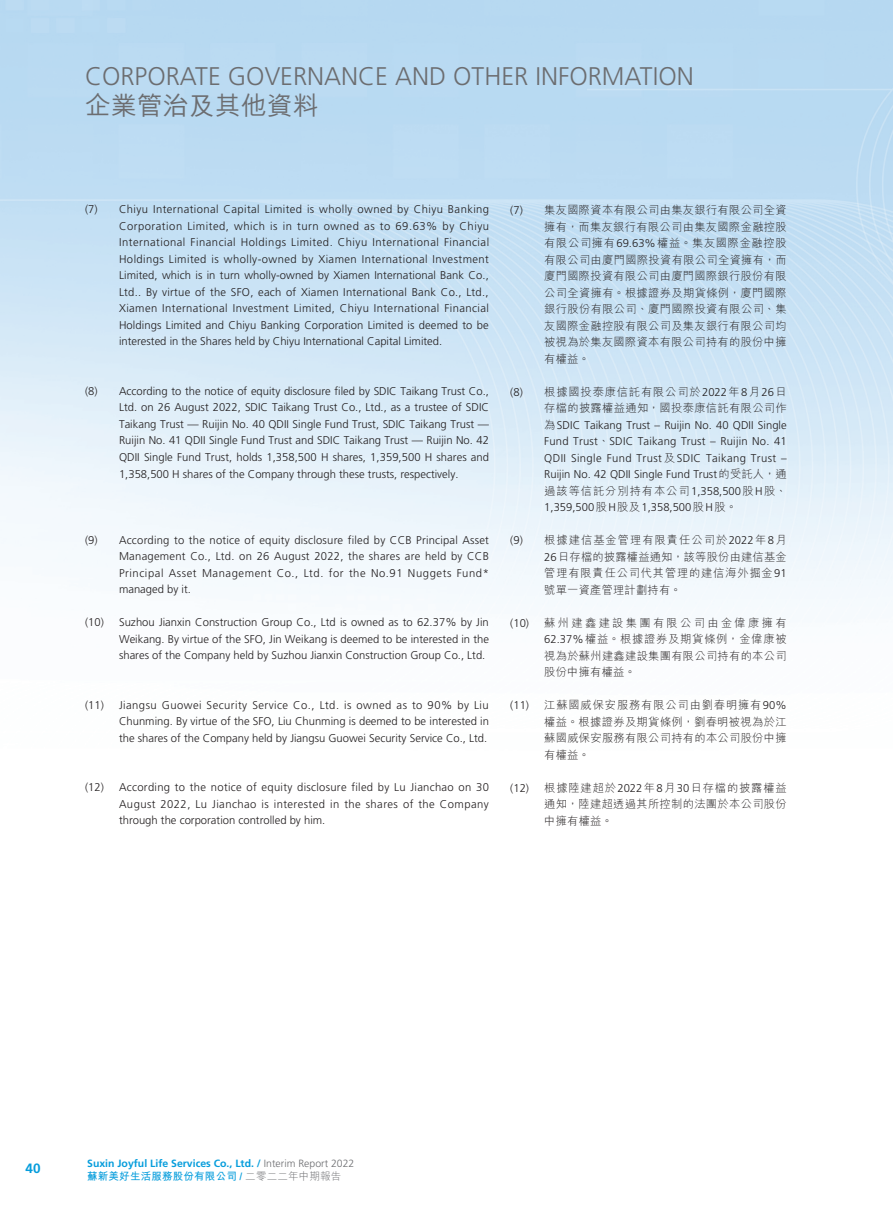
<style>
.page{position:relative;width:893px;height:1212px;background:#fff}
.page>*{position:absolute;margin:0;border:0;box-sizing:border-box;transform-origin:0 0}
.t1{font:300 25.5px "Frutiger LT Std";color:#6c6d70}
.t2{font:500 25.5px "M Hei HK";letter-spacing:.02em;color:#6c6d70}
.t3{font:700 13.5px "Frutiger LT Std";color:#069ddc}
._06_Notes_E{font:300 11.25px/16.5px "Frutiger LT Std";color:#231f20;text-align:justify}
._006_Notes_C{font:300 11.25px/16.5px "M Hei HK";letter-spacing:.025em;color:#231f20;text-align:justify}
._006_Notes_C-2{font:300 11.25px/16.5px "Frutiger LT Std";color:#231f20;text-align:justify}
.t4{font:700 10.5px "Frutiger LT Std";color:#069ddc}
.t5{font:700 10.5px "M Hei HK";letter-spacing:.02em;color:#069ddc}
.s1{font-family:"Frutiger LT Std"}
.s2{font-family:"M Hei HK"}
.s3{font-weight:300;color:#6c6d70}
.s4{font-family:"Frutiger LT Std";font-stretch:condensed}
</style>
<div class="page">
<img style="left:0;top:0;width:893px;height:607px">
<h1 class="t1" style="left:85px;top:62px;width:610px">CORPORATE GOVERNANCE AND OTHER INFORMATION</h1>
<h1 class="t2" style="left:85px;top:87px;width:235px">企業管治及其他資料</h1>
<p class="_06_Notes_E" style="left:119px;top:201px;width:372px;text-indent:-34px">(7) Chiyu International Capital Limited is wholly owned by Chiyu Banking Corporation Limited, which is in turn owned as to 69.63% by Chiyu International Financial Holdings Limited. Chiyu International Financial Holdings Limited is wholly-owned by Xiamen International Investment Limited, which is in turn wholly-owned by Xiamen International Bank Co., Ltd.. By virtue of the SFO, each of Xiamen International Bank Co., Ltd., Xiamen International Investment Limited, Chiyu International Financial Holdings Limited and Chiyu Banking Corporation Limited is deemed to be interested in the Shares held by Chiyu International Capital Limited.</p>
<p class="_06_Notes_E" style="left:119px;top:383px;width:372px;text-indent:-34px">(8) According to the notice of equity disclosure filed by SDIC Taikang Trust Co., Ltd. on 26 August 2022, SDIC Taikang Trust Co., Ltd., as a trustee of SDIC Taikang Trust — Ruijin No. 40 QDII Single Fund Trust, SDIC Taikang Trust — Ruijin No. 41 QDII Single Fund Trust and SDIC Taikang Trust — Ruijin No. 42<br>QDII Single Fund Trust, holds 1,358,500 H shares, 1,359,500 H shares and 1,358,500 H shares of the Company through these trusts, respectively.</p>
<p class="_06_Notes_E" style="left:119px;top:531px;width:371px;text-indent:-34px">(9) According to the notice of equity disclosure filed by CCB Principal Asset Management Co., Ltd. on 26 August 2022, the shares are held by CCB Principal Asset Management Co., Ltd. for the No.91 Nuggets Fund* managed by it.</p>
<p class="_06_Notes_E" style="left:119px;top:614px;width:371px;text-indent:-34px">(10) Suzhou Jianxin Construction Group Co., Ltd is owned as to 62.37% by Jin Weikang. By virtue of the SFO, Jin Weikang is deemed to be interested in the shares of the Company held by Suzhou Jianxin Construction Group Co., Ltd.</p>
<p class="_06_Notes_E" style="left:119px;top:696px;width:371px;text-indent:-34px">(11) Jiangsu Guowei Security Service Co., Ltd. is owned as to 90% by Liu Chunming. By virtue of the SFO, Liu Chunming is deemed to be interested in the shares of the Company held by Jiangsu Guowei Security Service Co., Ltd.</p>
<p class="_06_Notes_E" style="left:119px;top:779px;width:371px;text-indent:-34px">(12) According to the notice of equity disclosure filed by Lu Jianchao on 30<br>August 2022, Lu Jianchao is interested in the shares of the Company through the corporation controlled by him.</p>
<p class="_006_Notes_C" style="left:544px;top:202px;width:244px;text-indent:-34px"><span class="s1">(7)</span> 集友國際資本有限公司由集友銀行有限公司全資擁有，而集友銀行有限公司由集友國際金融控股有限公司擁有<span class="s1">69.63%</span>權益。集友國際金融控股有限公司由廈門國際投資有限公司全資擁有，而廈門國際投資有限公司由廈門國際銀行股份有限公司全資擁有。根據證券及期貨條例，廈門國際銀行股份有限公司、廈門國際投資有限公司、集友國際金融控股有限公司及集友銀行有限公司均被視為於集友國際資本有限公司持有的股份中擁有權益。</p>
<p class="_006_Notes_C-2" style="left:544px;top:384px;width:244px;text-indent:-34px">(8) <span class="s2">根據國投泰康信託有限公司於</span>2022<span class="s2">年</span>8<span class="s2">月</span>26<span class="s2">日存檔的披露權益通知，國投泰康信託有限公司作為</span>SDIC Taikang Trust – Ruijin No. 40 QDII Single Fund Trust<span class="s2">、</span>SDIC Taikang Trust – Ruijin No. 41<br>QDII Single Fund Trust<span class="s2">及</span>SDIC Taikang Trust – Ruijin No. 42 QDII Single Fund Trust<span class="s2">的受託人，通過該等信託分別持有本公司</span>1,358,500<span class="s2">股</span>H<span class="s2">股、</span>1,359,500<span class="s2">股</span>H<span class="s2">股及</span>1,358,500<span class="s2">股</span>H<span class="s2">股。</span></p>
<p class="_006_Notes_C" style="left:544px;top:532px;width:244px;text-indent:-34px"><span class="s1">(9)</span> 根據建信基金管理有限責任公司於<span class="s1">2022</span>年<span class="s1">8</span>月<span class="s1">26</span>日存檔的披露權益通知，該等股份由建信基金管理有限責任公司代其管理的建信海外掘金<span class="s1">91</span>號單一資產管理計劃持有。</p>
<p class="_006_Notes_C" style="left:544px;top:614px;width:244px;text-indent:-34px"><span class="s1">(10)</span> 蘇州建鑫建設集團有限公司由金偉康擁有<span class="s1">62.37%</span>權益。根據證券及期貨條例，金偉康被視為於蘇州建鑫建設集團有限公司持有的本公司股份中擁有權益。</p>
<p class="_006_Notes_C" style="left:544px;top:697px;width:244px;text-indent:-34px"><span class="s1">(11)</span> 江蘇國威保安服務有限公司由劉春明擁有<span class="s1">90%</span>權益。根據證券及期貨條例，劉春明被視為於江蘇國威保安服務有限公司持有的本公司股份中擁有權益。</p>
<p class="_006_Notes_C" style="left:544px;top:779px;width:244px;text-indent:-34px"><span class="s1">(12)</span> 根據陸建超於<span class="s1">2022</span>年<span class="s1">8</span>月<span class="s1">30</span>日存檔的披露權益通知，陸建超透過其所控制的法團於本公司股份中擁有權益。</p>
<p class="t3" style="left:25px;top:1161px;width:17px">40</p>
<p class="t4" style="left:87px;top:1157px;width:269px">Suxin Joyful Life Services Co., Ltd. / <span class="s3">Interim Report 2022</span></p>
<p class="t5" style="left:87px;top:1168px;width:256px">蘇新美好生活服務股份有限公司 <span class="s4">/</span> <span class="s3">二零二二年中期報告</span></p>
</div>
